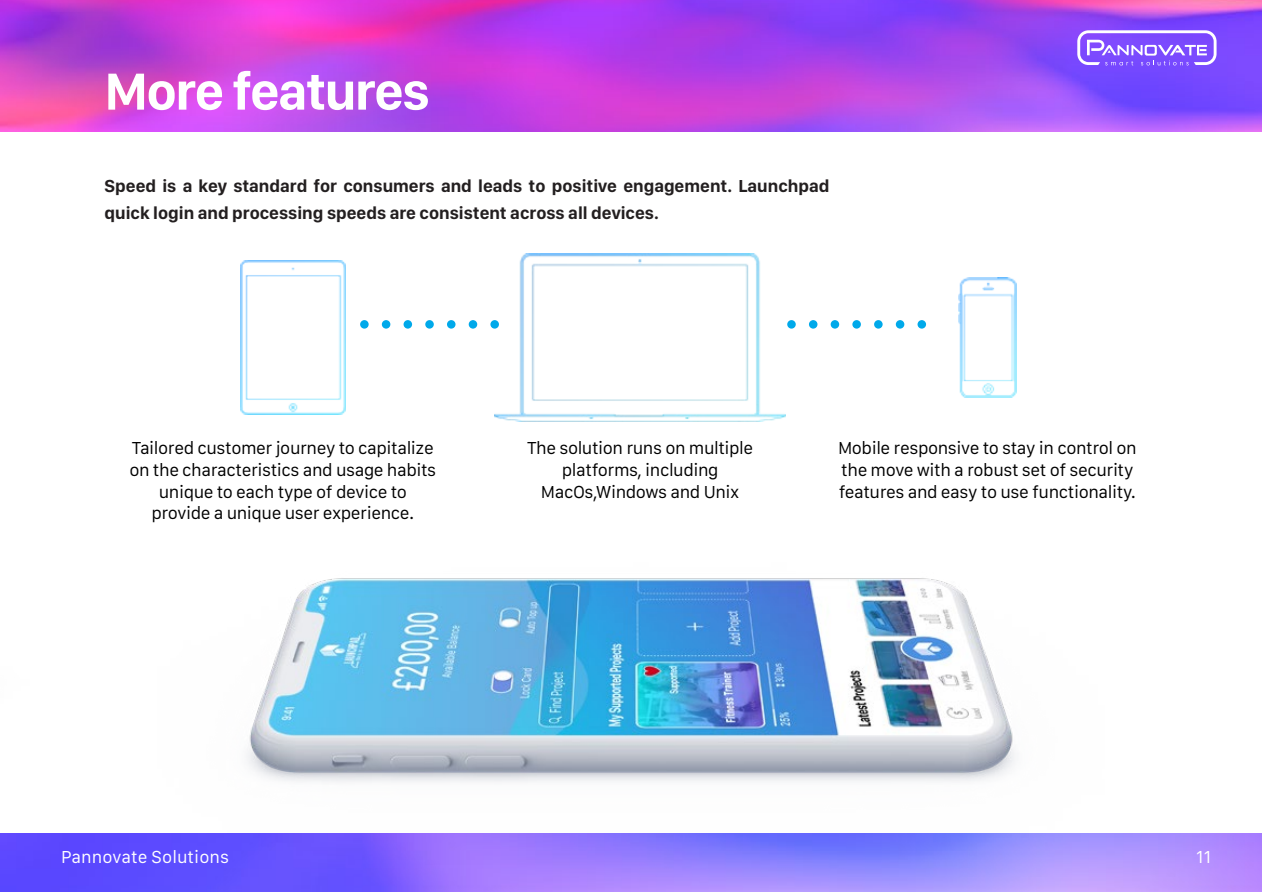
<style>
.page{position:relative;width:1263px;height:893px;background:#fff}
.page>*{position:absolute;margin:0;border:0;box-sizing:border-box;transform-origin:0 0}
.t1{font:700 54px "San Francisco Display";letter-spacing:-.025em;color:#fff}
.t2{font:18px/21.6px "San Francisco Text";letter-spacing:-.025em;color:#000;text-align:center}
.t3{font:700 18px/27px "San Francisco Display";color:#231f20}
.t4{font:18px "San Francisco Text";color:#fff}
</style>
<div class="page">
<img style="left:0;top:0;width:1262px;height:892px">
<div style="left:0;top:132px;width:1263px;height:701px;background:#fff"></div>
<svg style="left:1077px;top:30px;width:139px;height:35px"></svg>
<img style="left:240px;top:260px;width:105px;height:154px">
<img style="left:495px;top:253px;width:291px;height:168px">
<img style="left:958px;top:277px;width:59px;height:120px">
<div style="left:360px;top:320px;width:9px;height:9px;background:#00a9ea;border-radius:50%"></div>
<div style="left:382px;top:320px;width:8px;height:9px;background:#00a9ea;border-radius:50%"></div>
<div style="left:404px;top:320px;width:8px;height:9px;background:#00a9ea;border-radius:50%"></div>
<div style="left:425px;top:320px;width:9px;height:9px;background:#00a9ea;border-radius:50%"></div>
<div style="left:447px;top:320px;width:8px;height:9px;background:#00a9ea;border-radius:50%"></div>
<div style="left:469px;top:320px;width:8px;height:9px;background:#00a9ea;border-radius:50%"></div>
<div style="left:490px;top:320px;width:9px;height:9px;background:#00a9ea;border-radius:50%"></div>
<div style="left:787px;top:320px;width:9px;height:9px;background:#00a9ea;border-radius:50%"></div>
<div style="left:809px;top:320px;width:8px;height:9px;background:#00a9ea;border-radius:50%"></div>
<div style="left:831px;top:320px;width:8px;height:9px;background:#00a9ea;border-radius:50%"></div>
<div style="left:852px;top:320px;width:9px;height:9px;background:#00a9ea;border-radius:50%"></div>
<div style="left:874px;top:320px;width:9px;height:9px;background:#00a9ea;border-radius:50%"></div>
<div style="left:896px;top:320px;width:8px;height:9px;background:#00a9ea;border-radius:50%"></div>
<div style="left:917px;top:320px;width:9px;height:9px;background:#00a9ea;border-radius:50%"></div>
<img style="left:157px;top:578px;width:948px;height:287px">
<h1 class="t1" style="left:105px;top:58px;width:327px">More features</h1>
<p class="t3" style="left:105px;top:174px;width:726px">Speed is a key standard for consumers and leads to positive engagement. Launchpad quick login and processing speeds are consistent across all devices.</p>
<p class="t2" style="left:129px;top:439px;width:308px">Tailored customer journey to capitalize on the characteristics and usage habits unique to each type of device to provide a unique user experience.</p>
<p class="t2" style="left:527px;top:439px;width:228px">The solution runs on multiple platforms, including<br>MacOs,Windows and Unix</p>
<p class="t2" style="left:838px;top:439px;width:300px;text-align:left">Mobile responsive to stay in control on the move with a robust set of security features and easy to use functionality.</p>
<p class="t4" style="left:61px;top:845px;width:170px">Pannovate Solutions</p>
<p class="t4" style="left:1196px;top:845px;width:17px">11</p>
</div>
